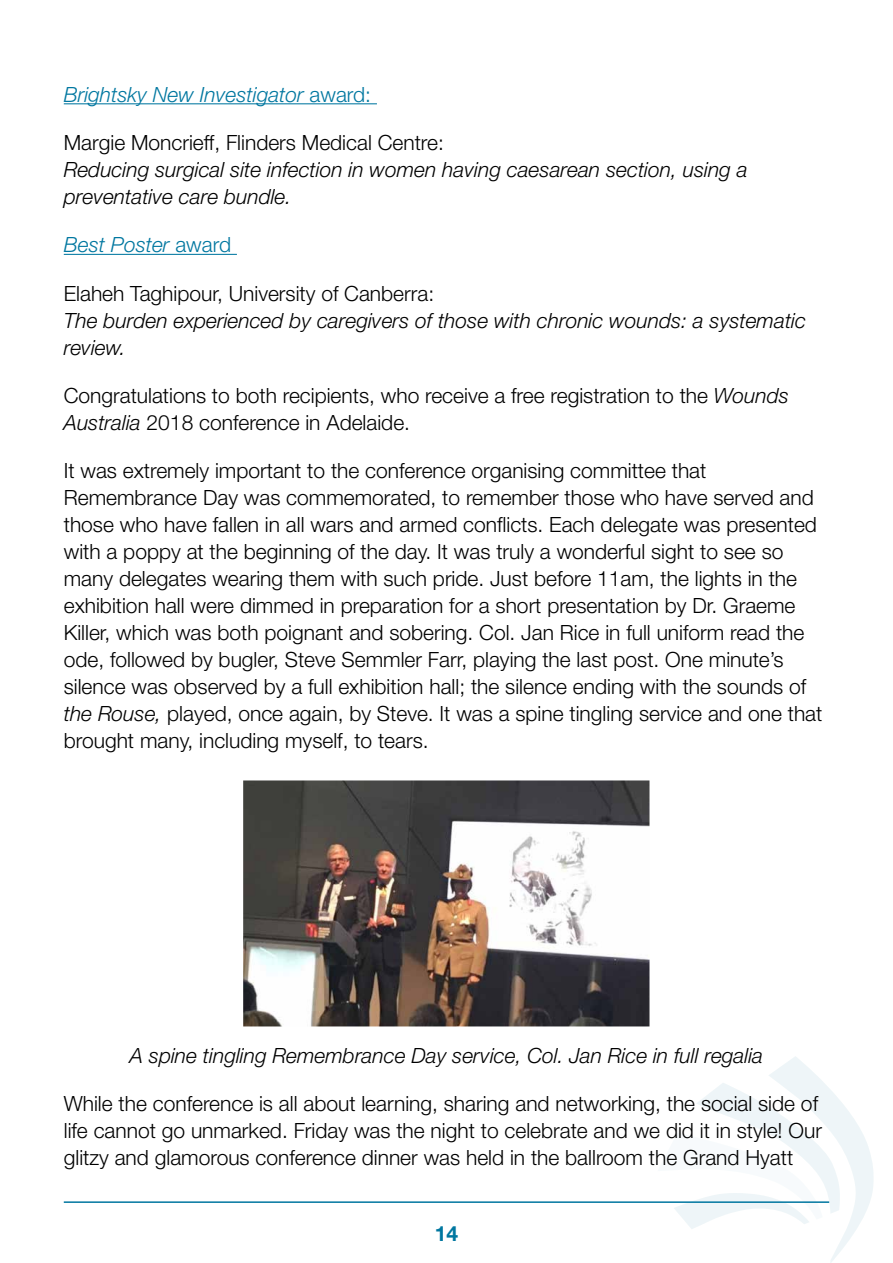
<style>
.page{position:relative;width:893px;height:1263px;background:#fff}
.page>*{position:absolute;margin:0;border:0;box-sizing:border-box;transform-origin:0 0}
.t1{font:300 21px/27px "Helvetica Neue";color:#000}
.t2{font:italic 300 21px/27px "Helvetica Neue";color:#000}
.t3{font:italic 300 21px "Helvetica Neue";color:#0077a0}
.t4{font:700 21px "Helvetica Neue";color:#0077a0}
.s1{font-style:normal}
.s2{font-style:italic}
</style>
<div class="page">
<svg style="left:674px;top:1056px;width:199px;height:207px"></svg>
<hr style="left:64px;top:1201px;width:765px;height:2px;background:#0077a0">
<hr style="left:64px;top:103px;width:313px;height:1px;background:#0077a0">
<hr style="left:64px;top:254px;width:173px;height:1px;background:#0077a0">
<img style="left:244px;top:780px;width:405px;height:246px">
<p class="t3" style="left:64px;top:82px;width:309px">Brightsky New Investigator <span class="s1">award:</span></p>
<p class="t1" style="left:64px;top:129px;width:382px">Margie Moncrieff, Flinders Medical Centre:</p>
<p class="t2" style="left:64px;top:156px;width:685px">Reducing surgical site infection in women having caesarean section, using a preventative care bundle.</p>
<p class="t3" style="left:64px;top:232px;width:169px">Best Poster <span class="s1">award</span></p>
<p class="t1" style="left:64px;top:279px;width:372px">Elaheh Taghipour, University of Canberra:</p>
<p class="t2" style="left:64px;top:306px;width:744px">The burden experienced by caregivers of those with chronic wounds: a systematic review.</p>
<p class="t1" style="left:64px;top:381px;width:727px">Congratulations to both recipients, who receive a free registration to the <span class="s2">Wounds<br>Australia</span> 2018 conference in Adelaide.</p>
<p class="t1" style="left:64px;top:457px;width:760px">It was extremely important to the conference organising committee that Remembrance Day was commemorated, to remember those who have served and those who have fallen in all wars and armed conflicts. Each delegate was presented with a poppy at the beginning of the day. It was truly a wonderful sight to see so many delegates wearing them with such pride. Just before 11am, the lights in the exhibition hall were dimmed in preparation for a short presentation by Dr. Graeme Killer, which was both poignant and sobering. Col. Jan Rice in full uniform read the ode, followed by bugler, Steve Semmler Farr, playing the last post. One minute’s silence was observed by a full exhibition hall; the silence ending with the sounds of <span class="s2">the Rouse,</span> played, once again, by Steve. It was a spine tingling service and one that brought many, including myself, to tears.</p>
<p class="t2" style="left:130px;top:1041px;width:635px">A spine tingling Remembrance Day service, Col. Jan Rice in full regalia</p>
<p class="t1" style="left:64px;top:1089px;width:760px">While the conference is all about learning, sharing and networking, the social side of life cannot go unmarked. Friday was the night to celebrate and we did it in style! Our glitzy and glamorous conference dinner was held in the ballroom the Grand Hyatt</p>
<p class="t4" style="left:435px;top:1221px;width:25px">14</p>
</div>
